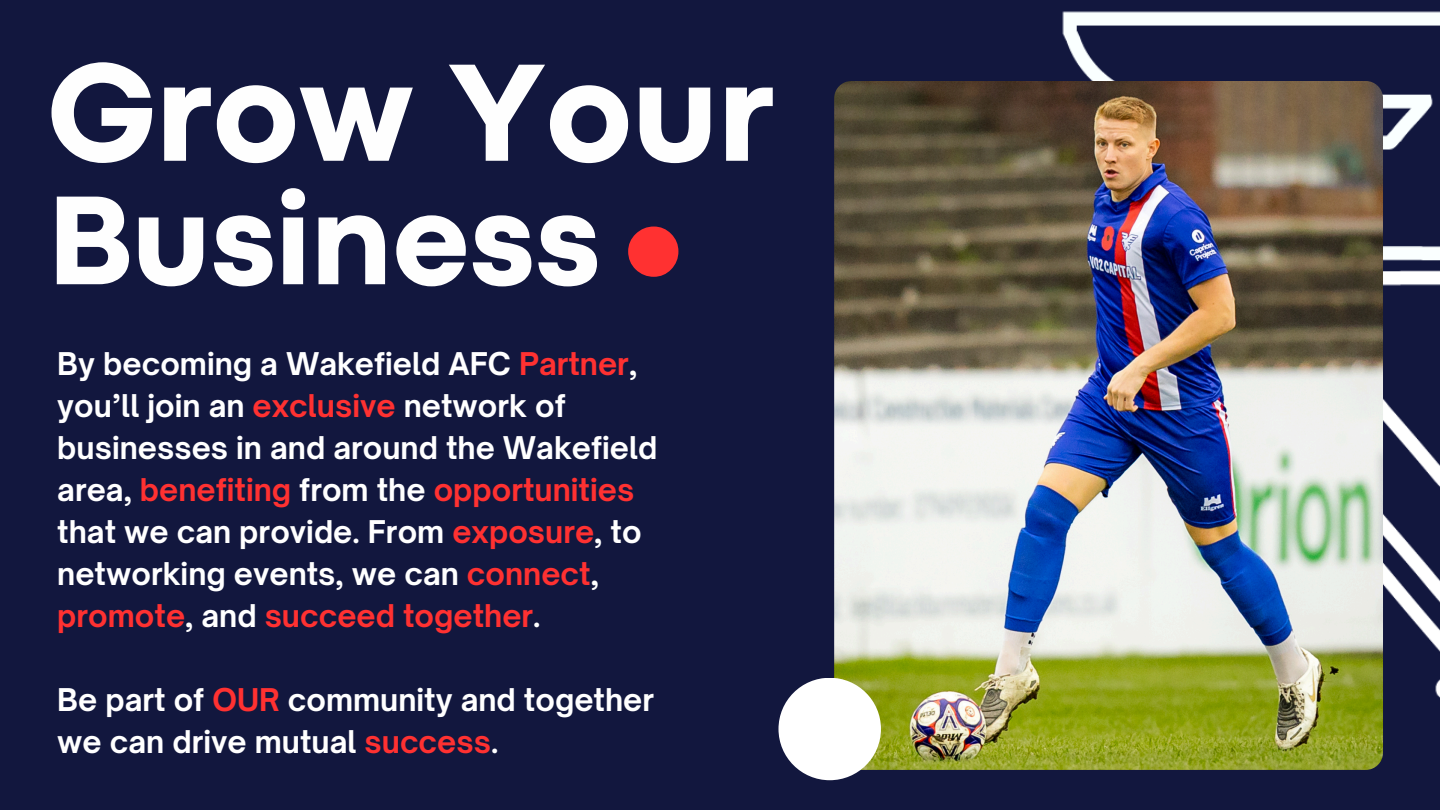
<style>
.page{position:relative;width:1440px;height:810px;background:#12173e}
.page>*{position:absolute;margin:0;border:0;box-sizing:border-box;transform-origin:0 0}
.t1{font:900 267.5px "Open Sauce One";color:#ff3131}
.t2{font:800 144.7px "Codec Pro";color:#fefefe}
.t3{font:800 132px "Codec Pro";color:#fefefe}
.t4{font:700 30px/42px "Open Sauce One";color:#fff}
.s1{color:#ff3131}
</style>
<div class="page">
<img style="left:979px;top:11px;width:461px;height:759px">
<img style="left:834px;top:81px;width:549px;height:688px;border-radius:17px">
<div style="left:778px;top:678px;width:103px;height:102px;background:#fff;border-radius:50%"></div>
<p class="t2" style="left:48px;top:61px;width:728px">Grow Your</p>
<h1 class="t3" style="left:48px;top:194px;width:554px">Business</h1>
<p class="t1" style="left:620px;top:6px;width:68px">.</p>
<p class="t4" style="left:57px;top:343px;width:602px">By becoming a Wakefield AFC <span class="s1">Partner</span>, you’ll join an <span class="s1">exclusive</span> network of businesses in and around the Wakefield area, <span class="s1">benefiting</span> from the <span class="s1">opportunities </span>that we can provide. From <span class="s1">exposure</span>, to networking events, we can <span class="s1">connect</span>, <span class="s1">promote</span>, and <span class="s1">succeed together</span>.</p>
<h1 class="t4" style="left:57px;top:679px;width:598px">Be part of <span class="s1">OUR</span> community and together we can drive mutual <span class="s1">success</span>.</h1>
</div>
